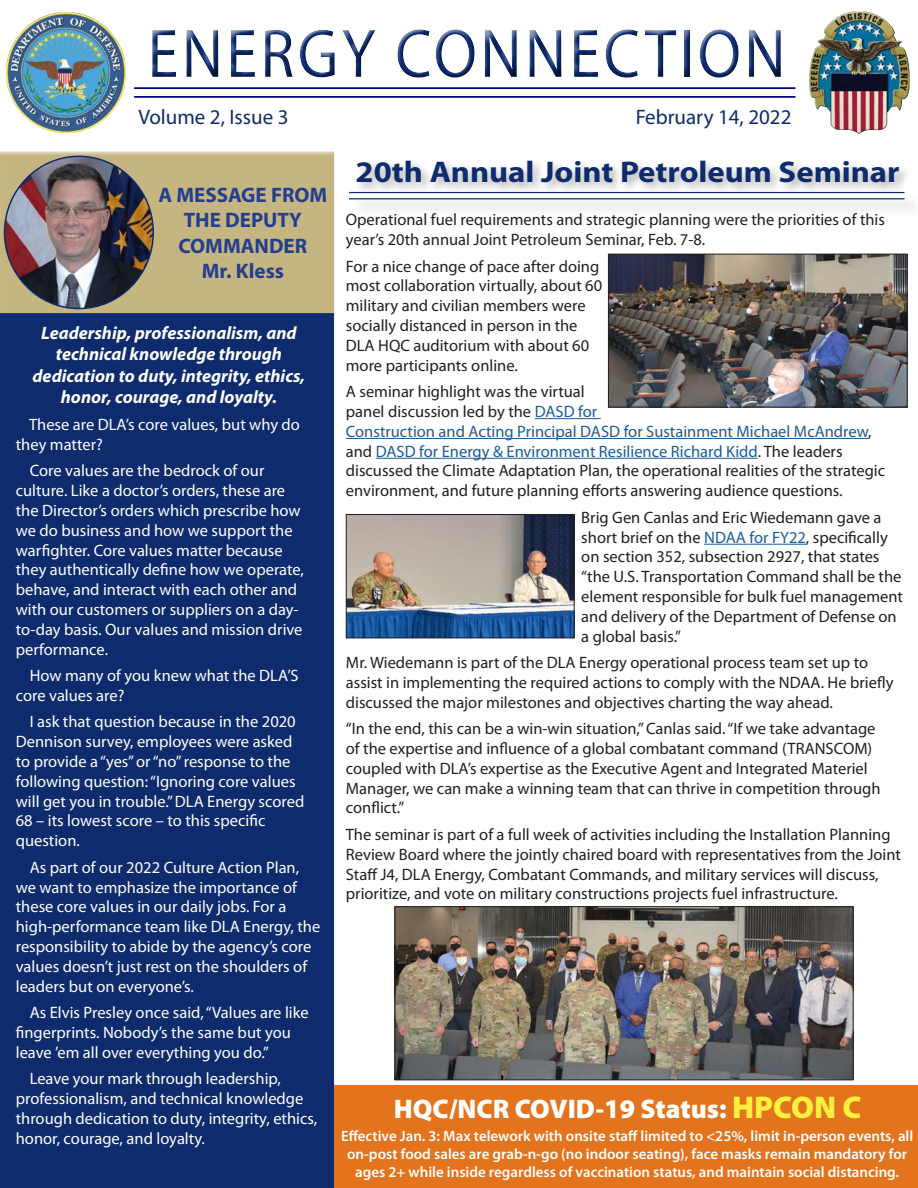
<style>
.page{position:relative;width:918px;height:1188px;background:#fff}
.page>*{position:absolute;margin:0;border:0;box-sizing:border-box;transform-origin:0 0}
.t1{font:69.3px "Myriad Pro";letter-spacing:.05em;color:#0d2b6d;scale:.91 1}
.t2{font:700 30px "Myriad Pro";color:#0d2b6d;scale:1.09 1}
.t3{font:900 27px "Myriad Pro";color:#fff}
.t4{font:700 21px/25.2px "Myriad Pro";color:#253f8e;text-align:center}
.t5{font:21px "Myriad Pro";color:#0d2b6d}
.t6{font:italic 700 18px/21.6px "Myriad Pro";color:#fff;text-align:center}
.t7{font:16.5px/19.8px "Myriad Pro";color:#231f20}
.t8{font:16.5px/19.8px "Myriad Pro";color:#fff}
.t9{font:600 15px/18px "Myriad Pro";color:#fff;text-align:center}
.s1{color:#175d9e}
.s2{font-size:31.5px;color:#fff03c}
</style>
<div class="page">
<hr style="left:535px;top:418px;width:66px;height:1px;background:#175d9e">
<hr style="left:346px;top:438px;width:522px;height:1px;background:#175d9e">
<hr style="left:376px;top:458px;width:382px;height:1px;background:#175d9e">
<hr style="left:704px;top:544px;width:102px;height:1px;background:#175d9e">
<div style="left:354px;top:158px;width:558px;height:37px;background:#231f20;opacity:.35"></div>
<div style="left:352px;top:194px;width:566px;height:24px;background:#f5f5f5"></div>
<hr style="left:349px;top:192px;width:555px;height:1px;background:#0d2b6d">
<hr style="left:349px;top:198px;width:555px;height:1px;background:#0d2b6d">
<img style="left:610px;top:256px;width:296px;height:149px">
<div style="left:608px;top:254px;width:300px;height:153px;border:1px solid #231f20"></div>
<img style="left:397px;top:908px;width:455px;height:170px">
<div style="left:395px;top:906px;width:459px;height:174px;border:1px solid #231f20"></div>
<img style="left:348px;top:516px;width:225px;height:120px">
<div style="left:346px;top:514px;width:229px;height:124px;border:1px solid #231f20"></div>
<div style="left:143px;top:23px;width:649px;height:65px;background:#231f20;opacity:.75"></div>
<img style="left:6px;top:13px;width:120px;height:120px">
<img style="left:809px;top:12px;width:100px;height:122px">
<hr style="left:135px;top:87px;width:660px;height:2px;background:#000080">
<hr style="left:135px;top:96px;width:660px;height:2px;background:#000080">
<div style="left:0;top:313px;width:334px;height:875px;background:#0d2b6d"></div>
<div style="left:0;top:148px;width:337px;height:164px;background:#fff;opacity:.75"></div>
<img style="left:5px;top:156px;width:148px;height:153px">
<div style="left:334px;top:1085px;width:584px;height:103px;background:#e3731d"></div>
<h1 class="t1" style="left:147px;top:11px;width:703px">ENERGY CONNECTION</h1>
<p class="t5" style="left:138px;top:104px;width:152px">Volume 2, Issue 3</p>
<p class="t5" style="left:636px;top:104px;width:157px">February 14, 2022</p>
<p class="t4" style="left:158px;top:182px;width:170px">A MESSAGE FROM<br>THE DEPUTY<br>COMMANDER<br>Mr. Kless</p>
<p class="t6" style="left:33px;top:321px;width:274px">Leadership, professionalism, and technical knowledge through dedication to duty, integrity, ethics, honor, courage, and loyalty.</p>
<p class="t8" style="left:16px;top:414px;width:286px;text-indent:13px">These are DLA’s core values, but why do they matter?</p>
<p class="t8" style="left:16px;top:461px;width:290px;text-indent:14px">Core values are the bedrock of our culture. Like a doctor’s orders, these are the Director’s orders which prescribe how we do business and how we support the warfighter. Core values matter because they authentically define how we operate, behave, and interact with each other and with our customers or suppliers on a day&shy;to-day basis. Our values and mission drive performance.</p>
<p class="t8" style="left:16px;top:665px;width:284px;text-indent:14px">How many of you knew what the DLA’S core values are?</p>
<p class="t8" style="left:16px;top:712px;width:290px;text-indent:14px">I ask that question because in the 2020<br>Dennison survey, employees were asked to provide a “yes” or “no” response to the following question: “Ignoring core values will get you in trouble.” DLA Energy scored 68 – its lowest score – to this specific question.</p>
<p class="t8" style="left:16px;top:857px;width:306px;text-indent:14px">As part of our 2022 Culture Action Plan, we want to emphasize the importance of these core values in our daily jobs. For a high-performance team like DLA Energy, the responsibility to abide by the agency’s core values doesn’t just rest on the shoulders of leaders but on everyone’s.</p>
<p class="t8" style="left:16px;top:1002px;width:295px;text-indent:14px">As Elvis Presley once said, “Values are like fingerprints. Nobody’s the same but you leave ’em all over everything you do.”</p>
<p class="t8" style="left:16px;top:1069px;width:303px;text-indent:14px">Leave your mark through leadership, professionalism, and technical knowledge through dedication to duty, integrity, ethics, honor, courage, and loyalty.</p>
<p class="t2" style="left:356px;top:153px;width:501px">20th Annual Joint Petroleum Seminar</p>
<p class="t7" style="left:346px;top:210px;width:541px">Operational fuel requirements and strategic planning were the priorities of this year’s 20th annual Joint Petroleum Seminar, Feb. 7-8.</p>
<p class="t7" style="left:346px;top:256px;width:258px">For a nice change of pace after doing most collaboration virtually, about 60 military and civilian members were socially distanced in person in the DLA HQC auditorium with about 60 more participants online.</p>
<p class="t7" style="left:346px;top:382px;width:541px">A seminar highlight was the virtual<br>panel discussion led by the <span class="s1">DASD for<br>Construction and Acting Principal DASD for Sustainment Michael McAndrew</span>, and <span class="s1">DASD for Energy &amp; Environment Resilience Richard Kidd</span>. The leaders discussed the Climate Adaptation Plan, the operational realities of the strategic environment, and future planning efforts answering audience questions.</p>
<p class="t7" style="left:581px;top:507px;width:323px">Brig Gen Canlas and Eric Wiedemann gave a short brief on the <span class="s1">NDAA for FY22</span>, specifically on section 352, subsection 2927, that states “the U.S. Transportation Command shall be the element responsible for bulk fuel management and delivery of the Department of Defense on a global basis.”</p>
<p class="t7" style="left:346px;top:652px;width:549px">Mr. Wiedemann is part of the DLA Energy operational process team set up to assist in implementing the required actions to comply with the NDAA. He briefly discussed the major milestones and objectives charting the way ahead.</p>
<p class="t7" style="left:346px;top:719px;width:536px">“In the end, this can be a win-win situation,” Canlas said. “If we take advantage of the expertise and influence of a global combatant command (TRANSCOM) coupled with DLA’s expertise as the Executive Agent and Integrated Materiel Manager, we can make a winning team that can thrive in competition through conflict.”</p>
<p class="t7" style="left:346px;top:824px;width:557px">The seminar is part of a full week of activities including the Installation Planning Review Board where the jointly chaired board with representatives from the Joint Staff J4, DLA Energy, Combatant Commands, and military services will discuss, prioritize, and vote on military constructions projects fuel infrastructure.</p>
<p class="t3" style="left:394px;top:1091px;width:469px">HQC/NCR COVID-19 Status: <span class="s2">HPCON C</span></p>
<p class="t9" style="left:341px;top:1127px;width:574px">Effective Jan. 3: Max telework with onsite staff limited to &lt;25%, limit in-person events, all on-post food sales are grab-n-go (no indoor seating), face masks remain mandatory for ages 2+ while inside regardless of vaccination status, and maintain social distancing.</p>
</div>
